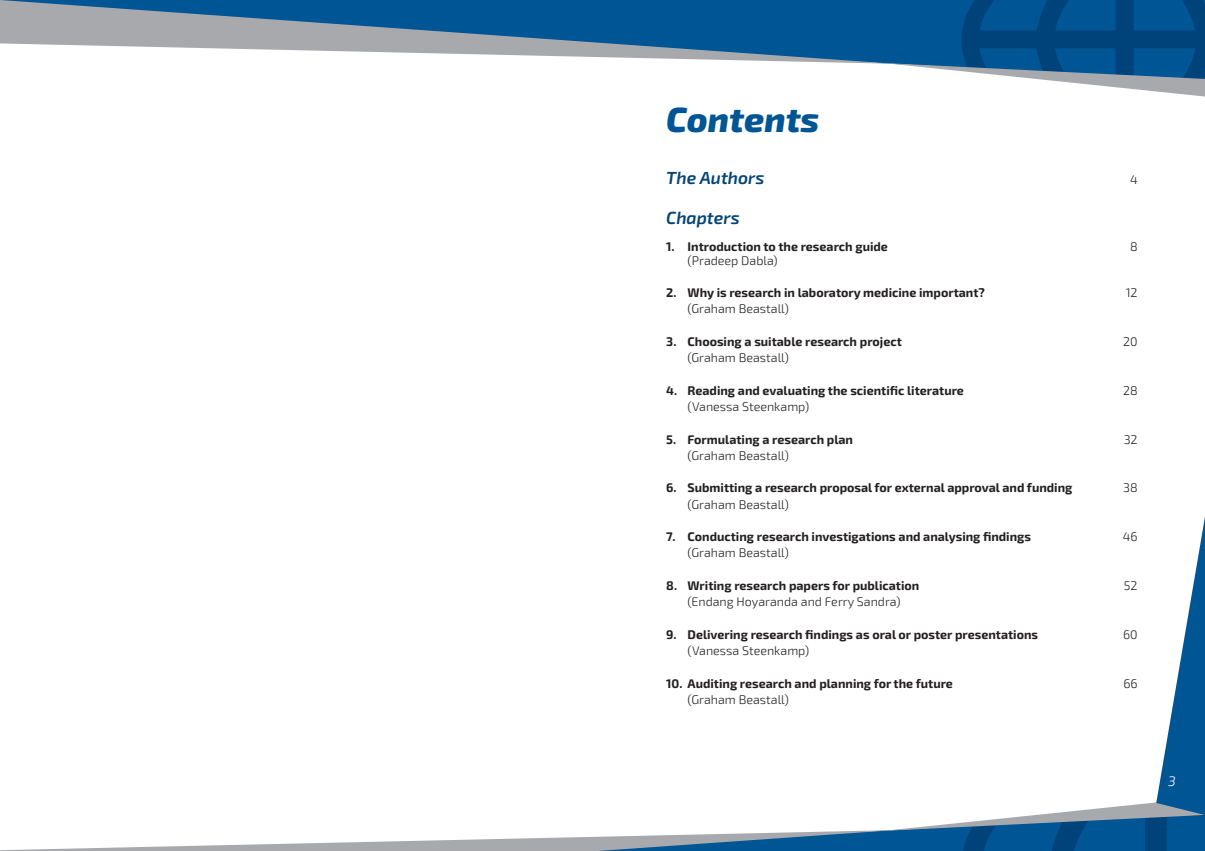
<style>
.page{position:relative;width:1205px;height:851px;background:#fff}
.page>*{position:absolute;margin:0;border:0;box-sizing:border-box;transform-origin:0 0}
.t1{font:italic 800 35px "Exo 2.0";color:#005595}
.t2{font:italic 600 17.5px "Exo 2.0";color:#00437a}
.t3{font:italic 300 13.75px "Exo 2.0";color:#fff}
.t4{font:700 12.5px "Exo 2.0";color:#231f20}
.t5{font:300 12.5px "Exo 2.0";color:#231f20}
</style>
<div class="page">
<svg style="left:0;top:0;width:882px;height:64px"></svg>
<svg style="left:882px;top:0;width:323px;height:96px"></svg>
<svg style="left:14px;top:517px;width:1191px;height:333px"></svg>
<h1 class="t1" style="left:666px;top:98px;width:155px">Contents</h1>
<h2 class="t2" style="left:666px;top:168px;width:100px">The Authors</h2>
<p class="t5" style="left:1130px;top:172px;width:9px">4</p>
<h2 class="t2" style="left:666px;top:207px;width:75px">Chapters</h2>
<p class="t4" style="left:666px;top:239px;width:223px">1. Introduction to the research guide</p>
<p class="t5" style="left:1130px;top:239px;width:9px">8</p>
<p class="t5" style="left:687px;top:253px;width:92px">(Pradeep Dabla)</p>
<p class="t4" style="left:666px;top:285px;width:320px">2. Why is research in laboratory medicine important?</p>
<p class="t5" style="left:1126px;top:285px;width:13px">12</p>
<p class="t5" style="left:687px;top:302px;width:103px">(Graham Beastall)</p>
<p class="t4" style="left:666px;top:334px;width:237px">3. Choosing a suitable research project</p>
<p class="t5" style="left:1123px;top:334px;width:16px">20</p>
<p class="t5" style="left:687px;top:350px;width:103px">(Graham Beastall)</p>
<p class="t4" style="left:666px;top:383px;width:299px">4. Reading and evaluating the scientific literature</p>
<p class="t5" style="left:1123px;top:383px;width:16px">28</p>
<p class="t5" style="left:687px;top:399px;width:123px">(Vanessa Steenkamp)</p>
<p class="t4" style="left:666px;top:431px;width:188px">5. Formulating a research plan</p>
<p class="t5" style="left:1123px;top:432px;width:15px">32</p>
<p class="t5" style="left:687px;top:448px;width:103px">(Graham Beastall)</p>
<p class="t4" style="left:666px;top:480px;width:408px">6. Submitting a research proposal for external approval and funding</p>
<p class="t5" style="left:1123px;top:480px;width:16px">38</p>
<p class="t5" style="left:687px;top:497px;width:103px">(Graham Beastall)</p>
<p class="t4" style="left:666px;top:529px;width:366px">7. Conducting research investigations and analysing findings</p>
<p class="t5" style="left:1123px;top:529px;width:16px">46</p>
<p class="t5" style="left:687px;top:545px;width:103px">(Graham Beastall)</p>
<p class="t4" style="left:666px;top:578px;width:255px">8. Writing research papers for publication</p>
<p class="t5" style="left:1124px;top:578px;width:15px">52</p>
<p class="t5" style="left:687px;top:594px;width:215px">(Endang Hoyaranda and Ferry Sandra)</p>
<p class="t4" style="left:666px;top:626px;width:373px">9. Delivering research findings as oral or poster presentations</p>
<p class="t5" style="left:1123px;top:627px;width:16px">60</p>
<p class="t5" style="left:687px;top:643px;width:123px">(Vanessa Steenkamp)</p>
<p class="t4" style="left:666px;top:675px;width:288px">10. Auditing research and planning for the future</p>
<p class="t5" style="left:1123px;top:675px;width:16px">66</p>
<p class="t5" style="left:687px;top:692px;width:103px">(Graham Beastall)</p>
<p class="t3" style="left:1168px;top:772px;width:9px">3</p>
</div>
